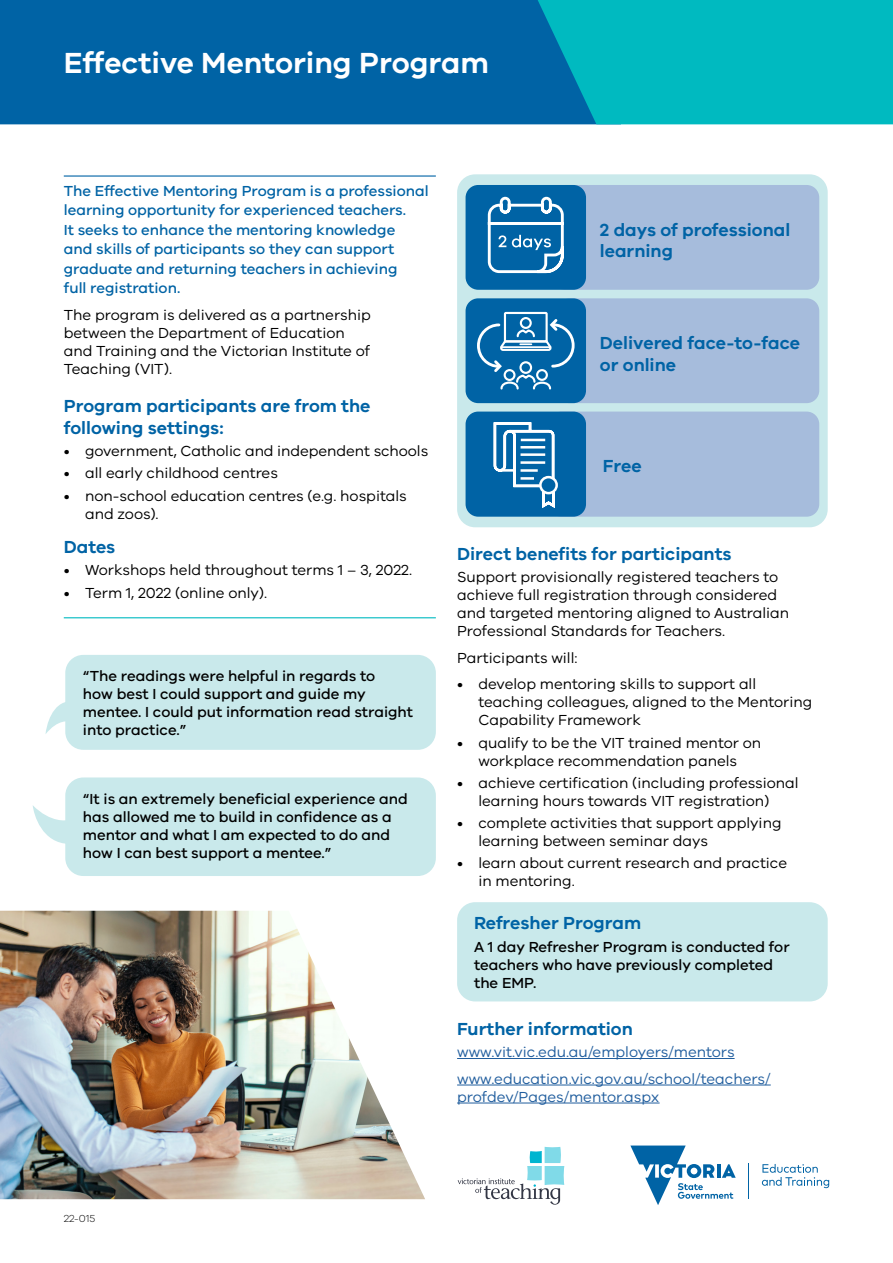
<style>
.page{position:relative;width:893px;height:1263px;background:#fff}
.page>*{position:absolute;margin:0;border:0;box-sizing:border-box;transform-origin:0 0}
.t1{font:600 30px "VIC";color:#fff}
.t2{font:600 18px/21.6px "VIC";color:#0063a5}
.t3{font:15px/18px "VIC";color:#000}
.t4{font:500 15px/18px "VIC";color:#000}
.t5{font:500 15px/19.5px "VIC";color:#0063a5}
.t6{font:15px/26.5px "VIC";color:#215e9e}
.t7{font:300 10.5px "VIC";color:#000}
</style>
<div class="page">
<div style="left:457px;top:902px;width:371px;height:99px;background:#c9e9eb;border-radius:18px"></div>
<hr style="left:64px;top:175px;width:372px;height:2px;background:#0063a5">
<div style="left:457px;top:174px;width:371px;height:353px;background:#c9e9eb;border-radius:18px"></div>
<div style="left:549px;top:412px;width:270px;height:105px;background:#a6bcdc;border-radius:13px"></div>
<div style="left:466px;top:412px;width:120px;height:105px;background:#0063a5;border-radius:13px"></div>
<svg style="left:493px;top:422px;width:65px;height:86px"></svg>
<div style="left:552px;top:185px;width:267px;height:105px;background:#a6bcdc;border-radius:13px"></div>
<div style="left:466px;top:185px;width:120px;height:105px;background:#0063a5;border-radius:13px"></div>
<svg style="left:487px;top:196px;width:77px;height:78px"></svg>
<div style="left:557px;top:298px;width:262px;height:105px;background:#a6bcdc;border-radius:13px"></div>
<div style="left:466px;top:298px;width:120px;height:105px;background:#0063a5;border-radius:13px"></div>
<svg style="left:477px;top:311px;width:98px;height:79px"></svg>
<div style="left:0;top:0;width:538px;height:124px;background:#0063a5"></div>
<svg style="left:538px;top:0;width:355px;height:124px;background:#00b2bd"></svg>
<hr style="left:748px;top:1164px;width:1px;height:35px;background:#0063a5">
<svg style="left:630px;top:1145px;width:106px;height:60px"></svg>
<svg style="left:762px;top:1164px;width:67px;height:24px"></svg>
<svg style="left:458px;top:1147px;width:106px;height:58px"></svg>
<div style="left:65px;top:655px;width:371px;height:95px;background:#c9e9eb;border-radius:18px"></div>
<svg style="left:46px;top:701px;width:20px;height:33px"></svg>
<div style="left:65px;top:777px;width:371px;height:99px;background:#c9e9eb;border-radius:18px"></div>
<svg style="left:33px;top:805px;width:33px;height:39px"></svg>
<img style="left:0;top:911px;width:425px;height:288px">
<hr style="left:64px;top:617px;width:372px;height:1px;background:#00bac0">
<hr style="left:457px;top:1058px;width:278px;height:1px;background:#215e9e">
<hr style="left:457px;top:1084px;width:314px;height:1px;background:#215e9e">
<hr style="left:457px;top:1102px;width:203px;height:1px;background:#215e9e">
<h1 class="t1" style="left:64px;top:45px;width:427px">Effective Mentoring Program</h1>
<p class="t5" style="left:64px;top:180px;width:366px">The Effective Mentoring Program is a professional learning opportunity for experienced teachers.<br>It seeks to enhance the mentoring knowledge<br>and skills of participants so they can support graduate and returning teachers in achieving<br>full registration.</p>
<p class="t3" style="left:64px;top:305px;width:309px">The program is delivered as a partnership between the Department of Education and Training and the Victorian Institute of Teaching (VIT).</p>
<p class="t2" style="left:64px;top:395px;width:308px">Program participants are from the following settings:</p>
<p class="t3" style="left:64px;top:442px;width:366px">• government, Catholic and independent schools</p>
<p class="t3" style="left:64px;top:464px;width:216px">• all early childhood centres</p>
<p class="t3" style="left:85px;top:486px;width:323px;text-indent:-21px">• non-school education centres (e.g. hospitals and zoos).</p>
<p class="t2" style="left:64px;top:536px;width:53px">Dates</p>
<p class="t3" style="left:64px;top:561px;width:350px">• Workshops held throughout terms 1 – 3, 2022.</p>
<p class="t3" style="left:64px;top:583px;width:205px">• Term 1, 2022 (online only).</p>
<p class="t4" style="left:83px;top:667px;width:332px">“The readings were helpful in regards to<br>how best I could support and guide my mentee. I could put information read straight into practice.”</p>
<p class="t4" style="left:83px;top:789px;width:326px">“It is an extremely beneficial experience and has allowed me to build in confidence as a mentor and what I am expected to do and how I can best support a mentee.”</p>
<p class="t2" style="left:600px;top:218px;width:192px">2 days of professional learning</p>
<p class="t2" style="left:600px;top:332px;width:202px">Delivered face-to-face or online</p>
<p class="t2" style="left:603px;top:454px;width:40px">Free</p>
<p class="t2" style="left:457px;top:543px;width:276px">Direct benefits for participants</p>
<p class="t3" style="left:457px;top:568px;width:334px">Support provisionally registered teachers to achieve full registration through considered and targeted mentoring aligned to Australian Professional Standards for Teachers.</p>
<p class="t3" style="left:457px;top:648px;width:122px">Participants will:</p>
<p class="t3" style="left:478px;top:675px;width:335px;text-indent:-21px">• develop mentoring skills to support all teaching colleagues, aligned to the Mentoring<br>Capability Framework</p>
<p class="t3" style="left:457px;top:733px;width:306px;text-align:center">• qualify to be the VIT trained mentor on workplace recommendation panels</p>
<p class="t3" style="left:457px;top:773px;width:343px;text-align:center">• achieve certification (including professional learning hours towards VIT registration)</p>
<p class="t3" style="left:478px;top:814px;width:305px;text-indent:-21px">• complete activities that support applying learning between seminar days</p>
<p class="t3" style="left:478px;top:854px;width:310px;text-indent:-21px">• learn about current research and practice in mentoring.</p>
<p class="t2" style="left:474px;top:912px;width:168px">Refresher Program</p>
<p class="t4" style="left:474px;top:937px;width:317px">A 1 day Refresher Program is conducted for teachers who have previously completed the EMP.</p>
<p class="t2" style="left:457px;top:1017px;width:177px">Further information</p>
<p class="t6" style="left:457px;top:1038px;width:315px">www.vit.vic.edu.au/employers/mentors www.education.vic.gov.au/school/teachers/</p>
<p class="t6" style="left:457px;top:1083px;width:204px">profdev/Pages/mentor.aspx</p>
<p class="t7" style="left:64px;top:1212px;width:33px">22-015</p>
</div>
